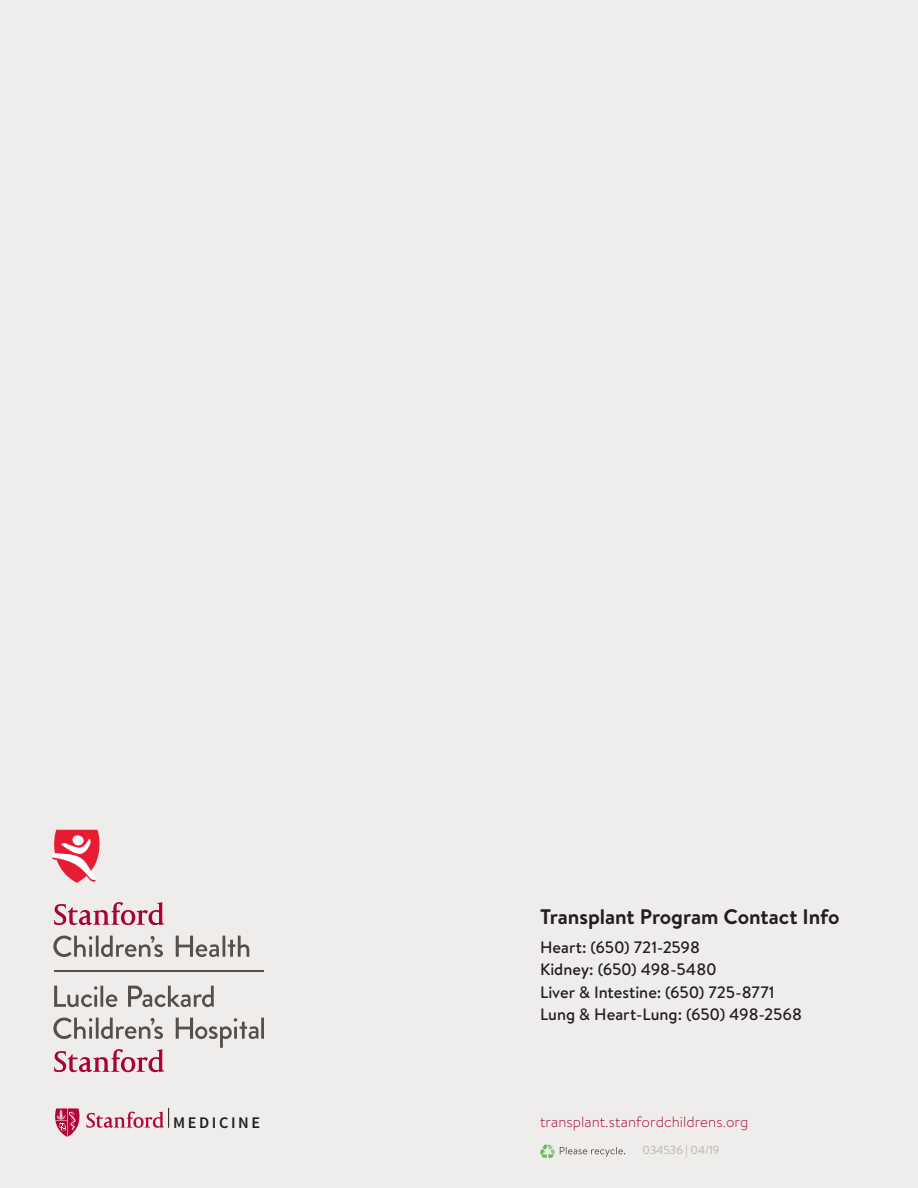
<style>
.page{position:relative;width:918px;height:1188px;background:#eeedec}
.page>*{position:absolute;margin:0;border:0;box-sizing:border-box;transform-origin:0 0}
.t1{font:700 21px "Brandon Text";letter-spacing:-.005em;color:#231f20}
.t2{font:500 16.5px/22.5px "Brandon Text";color:#231f20}
.t3{font:600 16.2px "Source Sans Pro";letter-spacing:.16em;color:#211e1e}
.t4{font:300 15px "Brandon Text";letter-spacing:.005em;color:#a90332}
.t5{font:12px "Brandon Grotesque";color:#b9b4ac}
</style>
<div class="page">
<svg style="left:54px;top:1049px;width:110px;height:23px"></svg>
<svg style="left:53px;top:1018px;width:39px;height:21px"></svg>
<hr style="left:96px;top:1018px;width:3px;height:21px;background:#584f4a">
<svg style="left:101px;top:1018px;width:62px;height:21px"></svg>
<hr style="left:261px;top:1018px;width:3px;height:21px;background:#584f4a">
<svg style="left:176px;top:1018px;width:82px;height:30px"></svg>
<svg style="left:54px;top:986px;width:43px;height:21px"></svg>
<hr style="left:100px;top:986px;width:3px;height:21px;background:#584f4a">
<svg style="left:106px;top:994px;width:11px;height:13px"></svg>
<svg style="left:128px;top:986px;width:86px;height:21px"></svg>
<hr style="left:54px;top:971px;width:210px;height:1px;background:#584f4a">
<svg style="left:53px;top:936px;width:39px;height:21px"></svg>
<hr style="left:96px;top:936px;width:3px;height:21px;background:#584f4a">
<svg style="left:101px;top:936px;width:62px;height:21px"></svg>
<hr style="left:223px;top:936px;width:2px;height:21px;background:#584f4a">
<svg style="left:176px;top:936px;width:43px;height:21px"></svg>
<svg style="left:228px;top:936px;width:21px;height:21px"></svg>
<svg style="left:54px;top:902px;width:110px;height:23px"></svg>
<svg style="left:51px;top:830px;width:49px;height:53px"></svg>
<svg style="left:72px;top:835px;width:12px;height:11px"></svg>
<svg style="left:55px;top:1108px;width:114px;height:29px"></svg>
<svg style="left:540px;top:1145px;width:85px;height:14px"></svg>
<p class="t1" style="left:540px;top:903px;width:301px">Transplant Program Contact Info</p>
<p class="t2" style="left:540px;top:936px;width:263px">Heart: (650) 721-2598<br>Kidney: (650) 498-5480<br>Liver &amp; Intestine: (650) 725-8771<br>Lung &amp; Heart-Lung: (650) 498-2568</p>
<p class="t3" style="left:173px;top:1112px;width:88px">MEDICINE</p>
<p class="t4" style="left:540px;top:1112px;width:210px">transplant.stanfordchildrens.org</p>
<p class="t5" style="left:643px;top:1142px;width:78px">034536 | 04/19</p>
</div>
